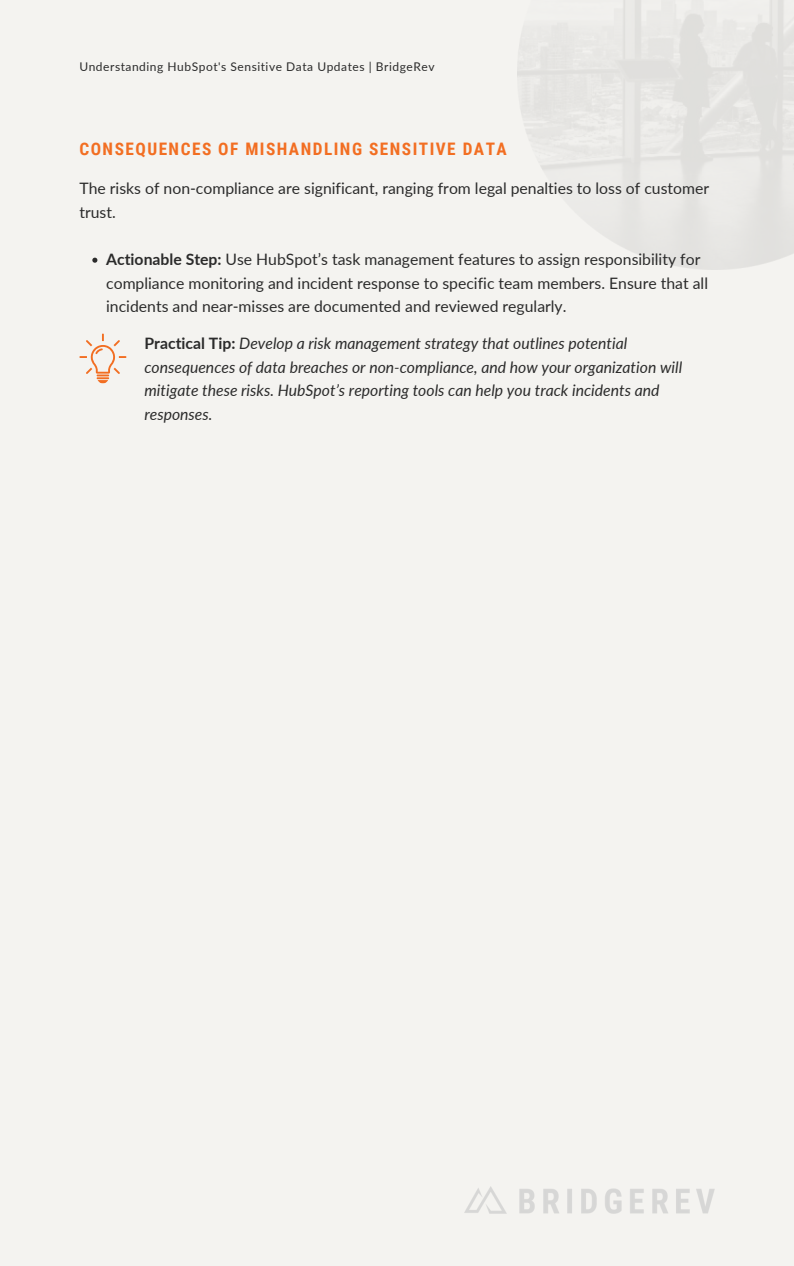
<style>
.page{position:relative;width:794px;height:1266px;background:#fff}
.page>*{position:absolute;margin:0;border:0;box-sizing:border-box;transform-origin:0 0}
.t1{font:700 17.25px "Roboto Condensed";letter-spacing:.085em;color:#f26e22}
.t2{font:15.75px/23.6px "Lato";color:#2b2b2b}
.t3{font:italic 15.75px/23.6px "Lato";color:#2b2b2b}
.t4{font:12px "Lato";letter-spacing:.045em;color:#2b2b2b}
.s1{font-weight:700}
.s2{font-weight:700;font-style:normal}
</style>
<div class="page">
<div style="left:0;top:0;width:793px;height:1266px;background:#f4f3f0"></div>
<img style="left:464px;top:1186px;width:250px;height:27px">
<svg style="left:92px;top:258px;width:5px;height:5px"></svg>
<svg style="left:79px;top:333px;width:47px;height:50px"></svg>
<p class="t4" style="left:79px;top:59px;width:356px">Understanding HubSpot's Sensitive Data Updates | BridgeRev</p>
<h2 class="t1" style="left:79px;top:139px;width:429px">CONSEQUENCES OF MISHANDLING SENSITIVE DATA</h2>
<p class="t2" style="left:79px;top:176px;width:631px">The risks of non-compliance are significant, ranging from legal penalties to loss of customer trust.</p>
<h1 class="t2" style="left:106px;top:247px;width:603px"><span class="s1">Actionable Step:</span> Use HubSpot’s task management features to assign responsibility for compliance monitoring and incident response to specific team members. Ensure that all incidents and near-misses are documented and reviewed regularly.</h1>
<p class="t3" style="left:144px;top:331px;width:539px"><span class="s2">Practical Tip:</span> Develop a risk management strategy that outlines potential consequences of data breaches or non-compliance, and how your organization will mitigate these risks. HubSpot’s reporting tools can help you track incidents and responses.</p>
</div>
